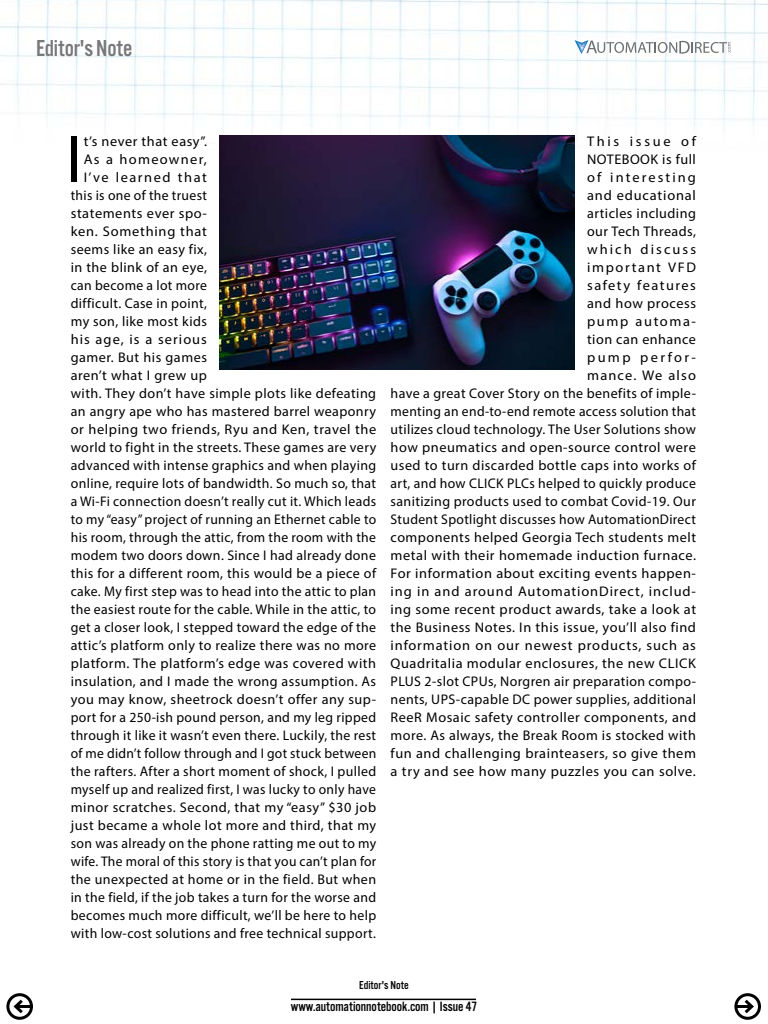
<style>
.page{position:relative;width:768px;height:1024px;background:#fff}
.page>*{position:absolute;margin:0;border:0;box-sizing:border-box;transform-origin:0 0}
.t1{font:67.4px "Myriad Pro";color:#000}
.t2{font:24px "Alternate Got No 3 D";letter-spacing:-.005em;color:#78787a}
.t3{font:14px/18px "Myriad Pro";letter-spacing:.03em;color:#000;text-align:right}
.t4{font:14px "Alternate Got No 3 D";letter-spacing:-.005em;color:#000}
.t5{font:14px "Myriad Pro";letter-spacing:.05em;color:#000}
.t6{font:14px "Myriad Pro";letter-spacing:.07em;color:#000}
.t7{font:14px "Myriad Pro";letter-spacing:.105em;color:#000}
.t8{font:14px "Myriad Pro";letter-spacing:.09em;color:#000}
.t9{font:12px "Alternate Got No 3 D";letter-spacing:.005em;color:#000}
</style>
<div class="page">
<img style="left:0;top:0;width:768px;height:1020px">
<svg style="left:575px;top:40px;width:156px;height:14px"></svg>
<div style="left:6px;top:993px;width:27px;height:27px;border:3px solid #000;border-radius:50%"></div>
<hr style="left:16px;top:1005px;width:16px;height:3px;background:#000">
<svg style="left:11px;top:997px;width:15px;height:19px"></svg>
<div style="left:734px;top:993px;width:27px;height:27px;border:3px solid #000;border-radius:50%"></div>
<hr style="left:735px;top:1005px;width:17px;height:3px;background:#000">
<svg style="left:741px;top:997px;width:15px;height:19px"></svg>
<hr style="left:291px;top:999px;width:185px;height:1px;background:#000">
<img style="left:220px;top:135px;width:354px;height:235px">
<h2 class="t2" style="left:36px;top:35px;width:98px">Editor's Note</h2>
<h1 class="t1" style="left:66px;top:118px;width:18px">I</h1>
<p class="t3" style="left:84px;top:132px;width:125px">t’s never that easy”.</p>
<p class="t8" style="left:84px;top:150px;width:125px">As a homeowner,</p>
<p class="t7" style="left:84px;top:168px;width:125px">I’ve learned that</p>
<p class="t3" style="left:71px;top:186px;width:138px">this is one of the truest</p>
<p class="t3" style="left:71px;top:204px;width:138px">statements ever spo-</p>
<p class="t5" style="left:71px;top:222px;width:138px">ken. Something that</p>
<p class="t3" style="left:71px;top:240px;width:138px">seems like an easy fix,</p>
<p class="t3" style="left:71px;top:258px;width:138px">in the blink of an eye,</p>
<p class="t3" style="left:71px;top:276px;width:138px">can become a lot more</p>
<p class="t3" style="left:71px;top:294px;width:138px">difficult. Case in point,</p>
<p class="t3" style="left:71px;top:312px;width:138px">my son, like most kids</p>
<p class="t6" style="left:71px;top:330px;width:138px">his age, is a serious</p>
<p class="t3" style="left:71px;top:348px;width:138px">gamer. But his games</p>
<p class="t3" style="left:71px;top:366px;width:138px">aren’t what I grew up</p>
<p class="t3" style="left:71px;top:384px;width:307px">with. They don’t have simple plots like defeating</p>
<p class="t3" style="left:71px;top:402px;width:307px">an angry ape who has mastered barrel weaponry</p>
<p class="t3" style="left:71px;top:420px;width:307px">or helping two friends, Ryu and Ken, travel the</p>
<p class="t3" style="left:71px;top:438px;width:307px">world to fight in the streets. These games are very</p>
<p class="t3" style="left:71px;top:456px;width:307px">advanced with intense graphics and when playing</p>
<p class="t3" style="left:71px;top:474px;width:307px">online, require lots of bandwidth. So much so, that</p>
<p class="t3" style="left:71px;top:492px;width:307px">a Wi-Fi connection doesn’t really cut it. Which leads</p>
<p class="t3" style="left:71px;top:510px;width:307px">to my “easy” project of running an Ethernet cable to</p>
<p class="t3" style="left:71px;top:528px;width:307px">his room, through the attic, from the room with the</p>
<p class="t3" style="left:71px;top:546px;width:307px">modem two doors down. Since I had already done</p>
<p class="t3" style="left:71px;top:564px;width:307px">this for a different room, this would be a piece of</p>
<p class="t3" style="left:71px;top:582px;width:307px">cake. My first step was to head into the attic to plan</p>
<p class="t3" style="left:71px;top:600px;width:307px">the easiest route for the cable. While in the attic, to</p>
<p class="t3" style="left:71px;top:618px;width:307px">get a closer look, I stepped toward the edge of the</p>
<p class="t3" style="left:71px;top:636px;width:307px">attic’s platform only to realize there was no more</p>
<p class="t3" style="left:71px;top:654px;width:307px">platform. The platform’s edge was covered with</p>
<p class="t3" style="left:71px;top:672px;width:307px">insulation, and I made the wrong assumption. As</p>
<p class="t3" style="left:71px;top:690px;width:307px">you may know, sheetrock doesn’t offer any sup-</p>
<p class="t3" style="left:71px;top:708px;width:307px">port for a 250-ish pound person, and my leg ripped</p>
<p class="t3" style="left:71px;top:726px;width:307px">through it like it wasn’t even there. Luckily, the rest</p>
<p class="t3" style="left:71px;top:744px;width:307px">of me didn’t follow through and I got stuck between</p>
<p class="t3" style="left:71px;top:762px;width:307px">the rafters. After a short moment of shock, I pulled</p>
<p class="t3" style="left:71px;top:780px;width:307px">myself up and realized first, I was lucky to only have</p>
<p class="t3" style="left:71px;top:798px;width:307px">minor scratches. Second, that my “easy” $30 job</p>
<p class="t3" style="left:71px;top:816px;width:307px">just became a whole lot more and third, that my</p>
<p class="t3" style="left:71px;top:834px;width:307px">son was already on the phone ratting me out to my</p>
<p class="t3" style="left:71px;top:852px;width:307px">wife. The moral of this story is that you can’t plan for</p>
<p class="t3" style="left:71px;top:870px;width:307px">the unexpected at home or in the field. But when</p>
<p class="t3" style="left:71px;top:888px;width:307px">in the field, if the job takes a turn for the worse and</p>
<p class="t3" style="left:71px;top:906px;width:307px">becomes much more difficult, we’ll be here to help</p>
<p class="t3" style="left:71px;top:924px;width:307px">with low-cost solutions and free technical support.</p>
<p class="t3" style="left:391px;top:132px;width:307px">This issue of<br>NOTEBOOK is full<br>of interesting<br>and educational<br>articles including<br>our Tech Threads,<br>which discuss<br>important VFD<br>safety features<br>and how process<br>pump automa-<br>tion can enhance<br>pump perfor-<br>mance. We also<br>have a great Cover Story on the benefits of imple&shy;menting an end-to-end remote access solution that utilizes cloud technology. The User Solutions show how pneumatics and open-source control were used to turn discarded bottle caps into works of art, and how CLICK PLCs helped to quickly produce sanitizing products used to combat Covid-19. Our Student Spotlight discusses how AutomationDirect components helped Georgia Tech students melt metal with their homemade induction furnace.<br>For information about exciting events happen&shy;ing in and around AutomationDirect, includ&shy;ing some recent product awards, take a look at the Business Notes. In this issue, you’ll also find information on our newest products, such as Quadritalia modular enclosures, the new CLICK PLUS 2-slot CPUs, Norgren air preparation compo&shy;nents, UPS-capable DC power supplies, additional ReeR Mosaic safety controller components, and more. As always, the Break Room is stocked with fun and challenging brainteasers, so give them a try and see how many puzzles you can solve.</p>
<p class="t9" style="left:359px;top:979px;width:51px">Editor's Note</p>
<p class="t4" style="left:291px;top:999px;width:188px">www.automationnotebook.com | Issue 47</p>
</div>
